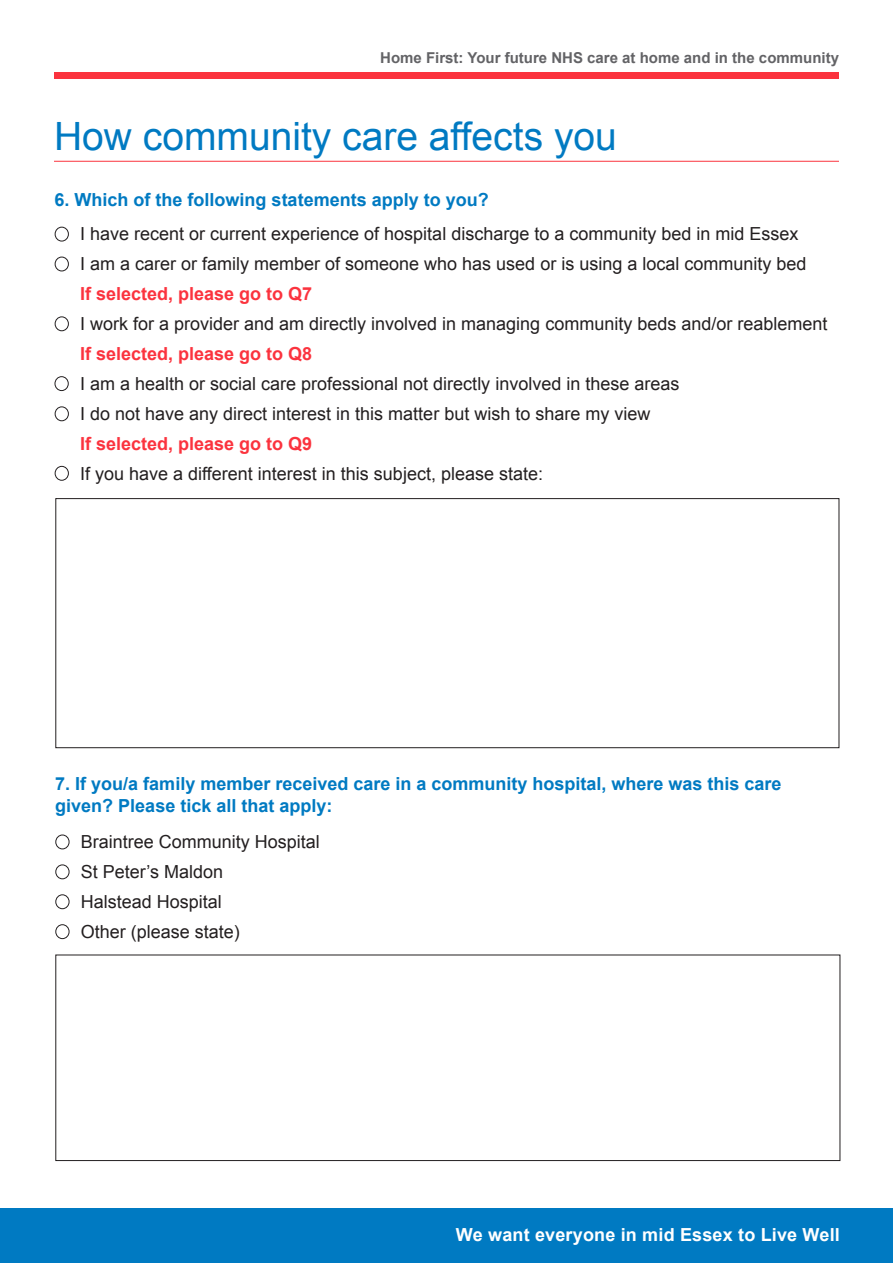
<style>
.page{position:relative;width:893px;height:1263px;background:#fff}
.page>*{position:absolute;margin:0;border:0;box-sizing:border-box;transform-origin:0 0}
.t1{font:39px "Arial";color:#007ac2}
.Main_body_text{font:18px/30px "Arial";color:#231f20}
.Main_body_text-2{font:700 18px/21.6px "Arial";color:#007ac2}
.t2{font:700 18px "Arial";letter-spacing:.01em;color:#fff}
.Main_body_text-3{font:700 18px "Arial";color:#fb333e}
.t3{font:700 15px "Arial";color:#636366}
.s1{font-weight:700;color:#fb333e}
</style>
<div class="page">
<div style="left:0;top:1209px;width:893px;height:54px;background:#007ac2"></div>
<div style="left:54px;top:73px;width:785px;height:6px;background:#fb333e"></div>
<div style="left:55px;top:227px;width:14px;height:14px;border:1px solid #231f20;border-radius:50%"></div>
<div style="left:55px;top:257px;width:14px;height:14px;border:1px solid #231f20;border-radius:50%"></div>
<div style="left:55px;top:316px;width:14px;height:15px;border:1px solid #231f20;border-radius:50%"></div>
<div style="left:55px;top:376px;width:14px;height:15px;border:1px solid #231f20;border-radius:50%"></div>
<div style="left:55px;top:406px;width:14px;height:15px;border:1px solid #231f20;border-radius:50%"></div>
<div style="left:55px;top:466px;width:14px;height:15px;border:1px solid #231f20;border-radius:50%"></div>
<div style="left:55px;top:498px;width:784px;height:250px;border:1px solid #231f20"></div>
<div style="left:55px;top:835px;width:14px;height:14px;border:1px solid #231f20;border-radius:50%"></div>
<div style="left:55px;top:864px;width:14px;height:15px;border:1px solid #231f20;border-radius:50%"></div>
<div style="left:55px;top:894px;width:14px;height:15px;border:1px solid #231f20;border-radius:50%"></div>
<div style="left:55px;top:924px;width:14px;height:15px;border:1px solid #231f20;border-radius:50%"></div>
<div style="left:55px;top:954px;width:785px;height:207px;border:1px solid #231f20"></div>
<hr style="left:54px;top:161px;width:785px;height:1px;background:#fb333e">
<p class="t3" style="left:380px;top:48px;width:460px">Home First: Your future NHS care at home and in the community</p>
<p class="t1" style="left:54px;top:110px;width:564px">How community care affects you</p>
<p class="Main_body_text-2" style="left:55px;top:189px;width:436px">6. Which of the following statements apply to you?</p>
<p class="Main_body_text" style="left:80px;top:219px;width:720px">I have recent or current experience of hospital discharge to a community bed in mid Essex</p>
<p class="Main_body_text" style="left:80px;top:249px;width:728px">I am a carer or family member of someone who has used or is using a local community bed<br><span class="s1">If selected, please go to Q7</span></p>
<p class="Main_body_text" style="left:80px;top:309px;width:749px">I work for a provider and am directly involved in managing community beds and/or reablement<br><span class="s1">If selected, please go to Q8</span></p>
<p class="Main_body_text" style="left:80px;top:369px;width:601px">I am a health or social care professional not directly involved in these areas</p>
<p class="Main_body_text" style="left:80px;top:399px;width:572px">I do not have any direct interest in this matter but wish to share my view</p>
<p class="Main_body_text-3" style="left:80px;top:431px;width:234px">If selected, please go to Q9</p>
<p class="Main_body_text" style="left:80px;top:459px;width:464px">If you have a different interest in this subject, please state:</p>
<p class="Main_body_text-2" style="left:55px;top:774px;width:728px">7. If you/a family member received care in a community hospital, where was this care given? Please tick all that apply:</p>
<p class="Main_body_text" style="left:81px;top:826px;width:241px">Braintree Community Hospital</p>
<p class="Main_body_text" style="left:81px;top:856px;width:144px">St Peter’s Maldon</p>
<p class="Main_body_text" style="left:81px;top:886px;width:143px">Halstead Hospital</p>
<p class="Main_body_text" style="left:81px;top:916px;width:161px">Other (please state)</p>
<p class="t2" style="left:456px;top:1222px;width:385px">We want everyone in mid Essex to Live Well</p>
</div>
